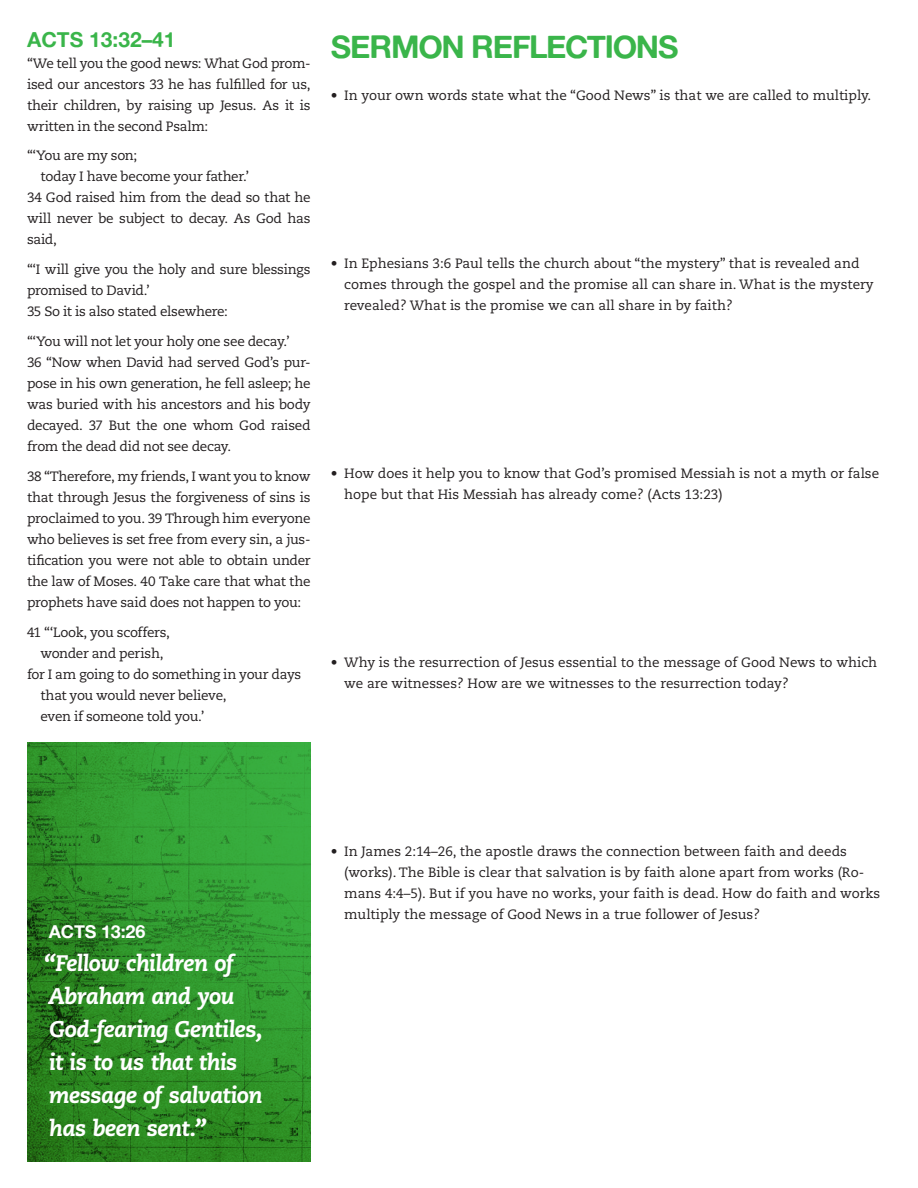
<style>
.page{position:relative;width:918px;height:1188px;background:#fff}
.page>*{position:absolute;margin:0;border:0;box-sizing:border-box;transform-origin:0 0}
.t1{font:31.5px "Alte Haas Grotesk Bold";letter-spacing:-.04em;color:#3ab54a}
.t2{font:italic 800 22.5px/33px "Caecilia LT Std";letter-spacing:-.025em;color:#fff}
.t3{font:21px "Alte Haas Grotesk Bold";color:#3ab54a}
.t4{font:18px "Alte Haas Grotesk Bold";letter-spacing:-.01em;color:#fff}
.t5{font:13.5px/21px "Caecilia LT Std";letter-spacing:-.005em;color:#231f20}
.t6{font:13.5px/21px "Caecilia LT Std";letter-spacing:-.025em;color:#231f20}
.t7{font:13.5px "Caecilia LT Std";letter-spacing:-.03em;color:#231f20}
.t8{font:13.5px "Caecilia LT Std";letter-spacing:-.035em;color:#231f20}
</style>
<div class="page">
<img style="left:27px;top:742px;width:284px;height:420px">
<h3 class="t3" style="left:27px;top:27px;width:150px">ACTS 13:32–41</h3>
<p class="t5" style="left:27px;top:54px;width:285px;text-align:justify">“We tell you the good news: What God prom&shy;ised our ancestors 33 he has fulfilled for us, their children, by raising up Jesus. As it is written in the second Psalm:</p>
<p class="t8" style="left:27px;top:147px;width:112px">“‘You are my son;</p>
<p class="t6" style="left:40px;top:166px;width:211px">today I have become your father.’</p>
<p class="t5" style="left:27px;top:187px;width:285px">34 God raised him from the dead so that he</p>
<p class="t5" style="left:27px;top:208px;width:285px">will never be subject to decay. As God has</p>
<p class="t5" style="left:27px;top:229px;width:31px">said,</p>
<p class="t5" style="left:27px;top:259px;width:285px">“‘I will give you the holy and sure blessings promised to David.’<br>35 So it is also stated elsewhere:</p>
<p class="t6" style="left:27px;top:331px;width:285px">“‘You will not let your holy one see decay.’<br>36 “Now when David had served God’s pur&shy;pose in his own generation, he fell asleep; he was buried with his ancestors and his body decayed. 37 But the one whom God raised from the dead did not see decay.</p>
<p class="t5" style="left:27px;top:466px;width:285px;text-align:justify">38 “Therefore, my friends, I want you to know that through Jesus the forgiveness of sins is proclaimed to you. 39 Through him everyone who believes is set free from every sin, a jus&shy;tification you were not able to obtain under the law of Moses. 40 Take care that what the prophets have said does not happen to you:</p>
<p class="t6" style="left:27px;top:622px;width:144px">41 “‘Look, you scoffers,</p>
<p class="t7" style="left:40px;top:646px;width:125px">wonder and perish,</p>
<p class="t6" style="left:27px;top:664px;width:276px">for I am going to do something in your days</p>
<p class="t6" style="left:40px;top:685px;width:188px">that you would never believe,</p>
<p class="t7" style="left:40px;top:709px;width:166px">even if someone told you.’</p>
<h1 class="t1" style="left:331px;top:27px;width:349px">SERMON REFLECTIONS</h1>
<p class="t5" style="left:331px;top:85px;width:542px">• In your own words state what the “Good News” is that we are called to multiply.</p>
<p class="t5" style="left:344px;top:253px;width:531px;text-indent:-14px">• In Ephesians 3:6 Paul tells the church about “the mystery” that is revealed and comes through the gospel and the promise all can share in. What is the mystery revealed? What is the promise we can all share in by faith?</p>
<p class="t5" style="left:344px;top:463px;width:536px;text-indent:-14px">• How does it help you to know that God’s promised Messiah is not a myth or false hope but that His Messiah has already come? (Acts 13:23)</p>
<p class="t5" style="left:344px;top:652px;width:534px;text-indent:-14px">• Why is the resurrection of Jesus essential to the message of Good News to which we are witnesses? How are we witnesses to the resurrection today?</p>
<h3 class="t4" style="left:49px;top:920px;width:98px">ACTS 13:26</h3>
<h2 class="t2" style="left:43px;top:947px;width:221px">“Fellow children of<br>Abraham and you<br>God-fearing Gentiles, it is to us that this message of salvation has been sent.”</h2>
<p class="t5" style="left:344px;top:841px;width:538px;text-indent:-14px">• In James 2:14–26, the apostle draws the connection between faith and deeds (works). The Bible is clear that salvation is by faith alone apart from works (Ro&shy;mans 4:4–5). But if you have no works, your faith is dead. How do faith and works multiply the message of Good News in a true follower of Jesus?</p>
</div>
